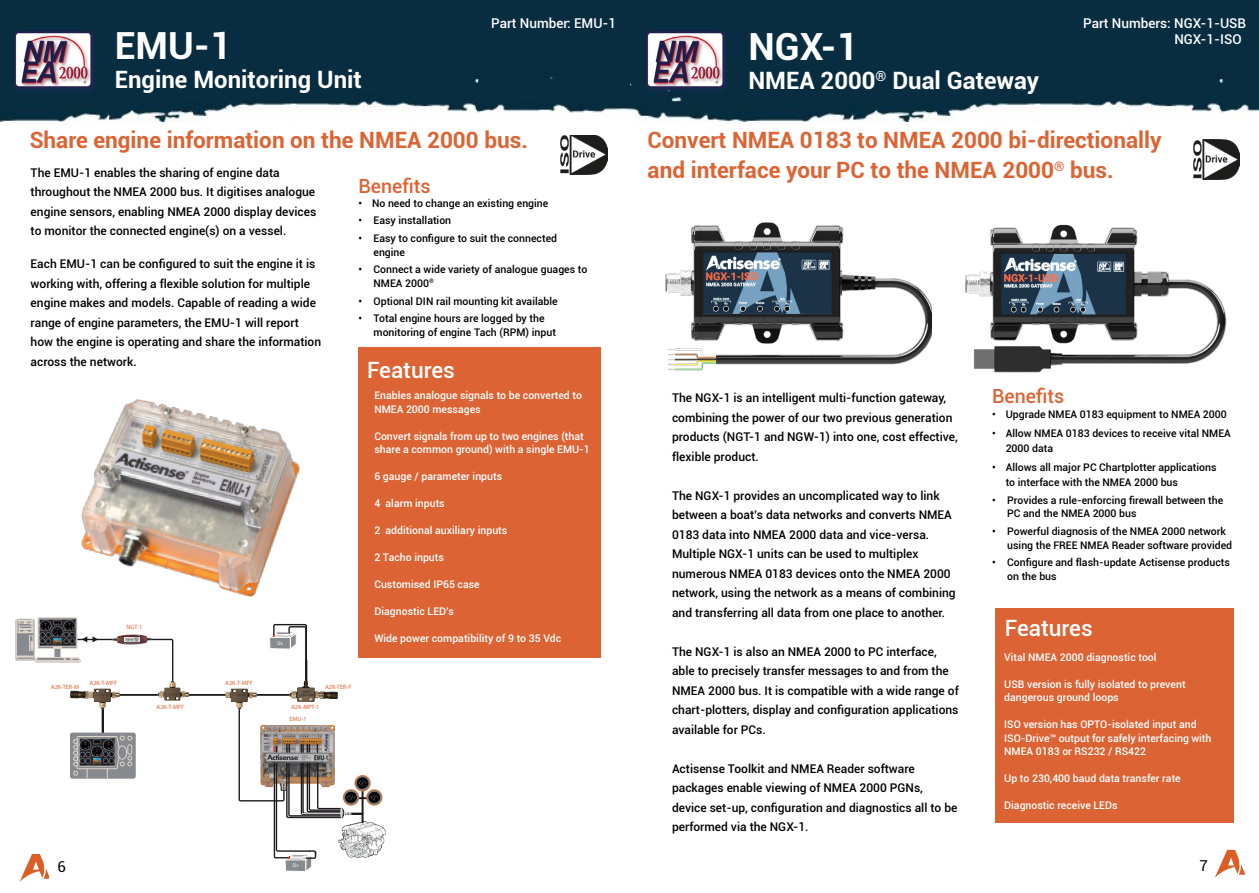
<style>
.page{position:relative;width:1259px;height:893px;background:#fff}
.page>*{position:absolute;margin:0;border:0;box-sizing:border-box;transform-origin:0 0}
.t1{font:700 37.35px "Roboto";color:#fff}
.t2{font:700 24px "Roboto";color:#fff}
.t3{font:700 22.5px/30.6px "Roboto";color:#dc6434}
.t4{font:500 22.5px "Roboto";color:#fff}
.t5{font:500 19.5px "Roboto";color:#dc6434}
.t6{font:15px "Roboto";color:#000}
.t7{font:500 13.5px/16.2px "Roboto";color:#fff}
.t8{font:500 12px/19.5px "Roboto";color:#000}
.t9{font:500 10.5px/13.5px "Roboto";color:#000}
.t10{font:500 10.5px/13.5px "Roboto";color:#fff}
.t11{font:500 6.15px "Avenir LT";color:#dc6434}
.t12{font:900 5.25px "Swiss 721 BT";letter-spacing:-.075em;color:#fff;scale:.92 1}
</style>
<div class="page">
<svg style="left:1215px;top:850px;width:30px;height:28px"></svg>
<svg style="left:20px;top:854px;width:28px;height:28px"></svg>
<img style="left:0;top:0;width:1259px;height:122px">
<div style="left:358px;top:347px;width:243px;height:310px;background:#dc6434"></div>
<img style="left:81px;top:399px;width:219px;height:198px">
<div style="left:995px;top:608px;width:238px;height:215px;background:#dc6434"></div>
<img style="left:665px;top:222px;width:266px;height:149px">
<img style="left:13px;top:30px;width:81px;height:64px">
<img style="left:645px;top:30px;width:80px;height:64px">
<img style="left:381px;top:826px;width:5px;height:23px">
<img style="left:324px;top:691px;width:14px;height:5px">
<img style="left:70px;top:690px;width:15px;height:9px">
<hr style="left:52px;top:639px;width:66px;height:1px;background:#1d191d">
<svg style="left:16px;top:618px;width:82px;height:44px"></svg>
<img style="left:40px;top:620px;width:35px;height:26px">
<svg style="left:147px;top:638px;width:27px;height:58px"></svg>
<hr style="left:105px;top:694px;width:203px;height:1px;background:#1d191d">
<img style="left:155px;top:679px;width:38px;height:22px">
<hr style="left:102px;top:703px;width:2px;height:52px;background:#1d191d">
<div style="left:70px;top:733px;width:66px;height:46px;background:#878a8e;border-radius:3px"></div>
<svg style="left:73px;top:736px;width:59px;height:43px"></svg>
<div style="left:118px;top:746px;width:9px;height:13px;background:#878a8e;border-radius:50%"></div>
<div style="left:118px;top:746px;width:9px;height:13px;border:1px solid #e1d6cc;border-radius:50%"></div>
<img style="left:79px;top:739px;width:35px;height:27px">
<img style="left:85px;top:688px;width:38px;height:22px">
<svg style="left:270px;top:623px;width:38px;height:42px"></svg>
<hr style="left:305px;top:660px;width:2px;height:25px;background:#1d191d">
<img style="left:290px;top:681px;width:34px;height:15px">
<img style="left:221px;top:688px;width:39px;height:21px">
<img style="left:113px;top:634px;width:38px;height:11px">
<img style="left:124px;top:638px;width:15px;height:3px">
<svg style="left:238px;top:696px;width:143px;height:175px"></svg>
<div style="left:367px;top:790px;width:15px;height:15px;border:1px solid #7c8081;border-radius:50%"></div>
<img style="left:344px;top:791px;width:14px;height:13px;border-radius:7px">
<div style="left:344px;top:790px;width:14px;height:15px;border:1px solid #7c8081;border-radius:50%"></div>
<img style="left:1193px;top:139px;width:46px;height:40px">
<img style="left:561px;top:136px;width:46px;height:39px">
<img style="left:965px;top:224px;width:262px;height:149px">
<p class="t7" style="left:491px;top:15px;width:126px">Part Number: EMU-1</p>
<h1 class="t1" style="left:115px;top:19px;width:118px">EMU-1</h1>
<h2 class="t2" style="left:115px;top:62px;width:249px">Engine Monitoring Unit</h2>
<h3 class="t3" style="left:30px;top:123px;width:500px">Share engine information on the NMEA 2000 bus.</h3>
<p class="t8" style="left:31px;top:162px;width:287px">The EMU-1 enables the sharing of engine data throughout the NMEA 2000 bus. It digitises analogue engine sensors, enabling NMEA 2000 display devices to monitor the connected engine(s) on a vessel.</p>
<p class="t8" style="left:31px;top:254px;width:292px">Each EMU-1 can be configured to suit the engine it is working with, offering a flexible solution for multiple engine makes and models. Capable of reading a wide range of engine parameters, the EMU-1 will report how the engine is operating and share the information across the network.</p>
<h3 class="t5" style="left:358px;top:172px;width:74px">Benefits</h3>
<p class="t9" style="left:358px;top:196px;width:191px">• No need to change an existing engine</p>
<p class="t9" style="left:358px;top:213px;width:94px">• Easy installation</p>
<p class="t9" style="left:373px;top:231px;width:185px;text-indent:-15px">• Easy to configure to suit the connected engine</p>
<p class="t9" style="left:373px;top:262px;width:215px;text-indent:-15px">• Connect a wide variety of analogue guages to<br>NMEA 2000<sup>®</sup></p>
<p class="t9" style="left:358px;top:294px;width:201px">• Optional DIN rail mounting kit available</p>
<p class="t9" style="left:373px;top:311px;width:184px;text-indent:-15px">• Total engine hours are logged by the monitoring of engine Tach (RPM) input</p>
<h3 class="t4" style="left:367px;top:354px;width:89px">Features</h3>
<p class="t11" style="left:126px;top:623px;width:17px">NGT-1</p>
<p class="t12" style="left:277px;top:640px;width:9px">12v</p>
<p class="t11" style="left:90px;top:679px;width:29px">A2K-T-MFF</p>
<p class="t11" style="left:225px;top:679px;width:29px">A2K-T-MFF</p>
<p class="t11" style="left:51px;top:683px;width:30px">A2K-TER-M</p>
<p class="t11" style="left:325px;top:683px;width:28px">A2K-TER-F</p>
<p class="t11" style="left:156px;top:703px;width:29px">A2K-T-MFF</p>
<p class="t11" style="left:291px;top:703px;width:30px">A2K-MPT-1</p>
<p class="t11" style="left:290px;top:715px;width:19px">EMU-1</p>
<p class="t10" style="left:374px;top:388px;width:209px">Enables analogue signals to be converted to<br>NMEA 2000 messages</p>
<p class="t10" style="left:374px;top:429px;width:217px">Convert signals from up to two engines (that share a common ground) with a single EMU-1</p>
<p class="t10" style="left:374px;top:469px;width:129px">6 gauge / parameter inputs</p>
<p class="t10" style="left:374px;top:496px;width:72px">4 alarm inputs</p>
<p class="t10" style="left:374px;top:523px;width:134px">2 additional auxiliary inputs</p>
<p class="t10" style="left:374px;top:550px;width:71px">2 Tacho inputs</p>
<p class="t10" style="left:374px;top:577px;width:107px">Customised IP65 case</p>
<p class="t10" style="left:374px;top:604px;width:81px">Diagnostic LED’s</p>
<p class="t10" style="left:374px;top:631px;width:188px">Wide power compatibility of 9 to 35 Vdc</p>
<h1 class="t1" style="left:748px;top:21px;width:111px">NGX-1</h1>
<h2 class="t2" style="left:748px;top:64px;width:292px">NMEA 2000<sup>®</sup> Dual Gateway</h2>
<p class="t7" style="left:1174px;top:15px;width:73px;text-indent:-91px">Part Numbers: NGX-1-USB<br>NGX-1-ISO</p>
<h3 class="t3" style="left:647px;top:123px;width:515px">Convert NMEA 0183 to NMEA 2000 bi-directionally and interface your PC to the NMEA 2000<sup>®</sup> bus.</h3>
<p class="t8" style="left:672px;top:388px;width:287px">The NGX-1 is an intelligent multi-function gateway, combining the power of our two previous generation products (NGT-1 and NGW-1) into one, cost effective, flexible product.</p>
<p class="t8" style="left:672px;top:485px;width:285px">The NGX-1 provides an uncomplicated way to link between a boat’s data networks and converts NMEA 0183 data into NMEA 2000 data and vice-versa.<br>Multiple NGX-1 units can be used to multiplex numerous NMEA 0183 devices onto the NMEA 2000 network, using the network as a means of combining and transferring all data from one place to another.</p>
<p class="t8" style="left:672px;top:641px;width:288px">The NGX-1 is also an NMEA 2000 to PC interface, able to precisely transfer messages to and from the NMEA 2000 bus. It is compatible with a wide range of chart-plotters, display and configuration applications available for PCs.</p>
<p class="t8" style="left:672px;top:758px;width:287px">Actisense Toolkit and NMEA Reader software packages enable viewing of NMEA 2000 PGNs, device set-up, configuration and diagnostics all to be performed via the NGX-1.</p>
<h3 class="t5" style="left:992px;top:382px;width:74px">Benefits</h3>
<p class="t9" style="left:992px;top:407px;width:236px">• Upgrade NMEA 0183 equipment to NMEA 2000</p>
<p class="t9" style="left:1005px;top:425px;width:227px;line-height:15px;text-indent:-13px">• Allow NMEA 0183 devices to receive vital NMEA<br>2000 data</p>
<p class="t9" style="left:1005px;top:459px;width:212px;line-height:15px;text-indent:-14px">• Allows all major PC Chartplotter applications to interface with the NMEA 2000 bus</p>
<p class="t9" style="left:1007px;top:493px;width:218px;text-indent:-15px">• Provides a rule-enforcing firewall between the<br>PC and the NMEA 2000 bus</p>
<p class="t9" style="left:1007px;top:524px;width:226px;text-indent:-15px">• Powerful diagnosis of the NMEA 2000 network using the FREE NMEA Reader software provided</p>
<p class="t9" style="left:1007px;top:555px;width:224px;text-indent:-15px">• Configure and flash-update Actisense products on the bus</p>
<h3 class="t4" style="left:1005px;top:613px;width:89px">Features</h3>
<p class="t10" style="left:1004px;top:650px;width:154px">Vital NMEA 2000 diagnostic tool</p>
<p class="t10" style="left:1004px;top:677px;width:183px">USB version is fully isolated to prevent dangerous ground loops</p>
<p class="t10" style="left:1004px;top:717px;width:209px">ISO version has OPTO-isolated input and<br>ISO-Drive™ output for safely interfacing with<br>NMEA 0183 or RS232 / RS422</p>
<p class="t10" style="left:1004px;top:771px;width:178px">Up to 230,400 baud data transfer rate</p>
<p class="t10" style="left:1004px;top:798px;width:115px">Diagnostic receive LEDs</p>
<p class="t6" style="left:57px;top:857px;width:10px">6</p>
<p class="t6" style="left:1199px;top:855px;width:10px">7</p>
<p class="t12" style="left:292px;top:862px;width:9px">12v</p>
</div>
